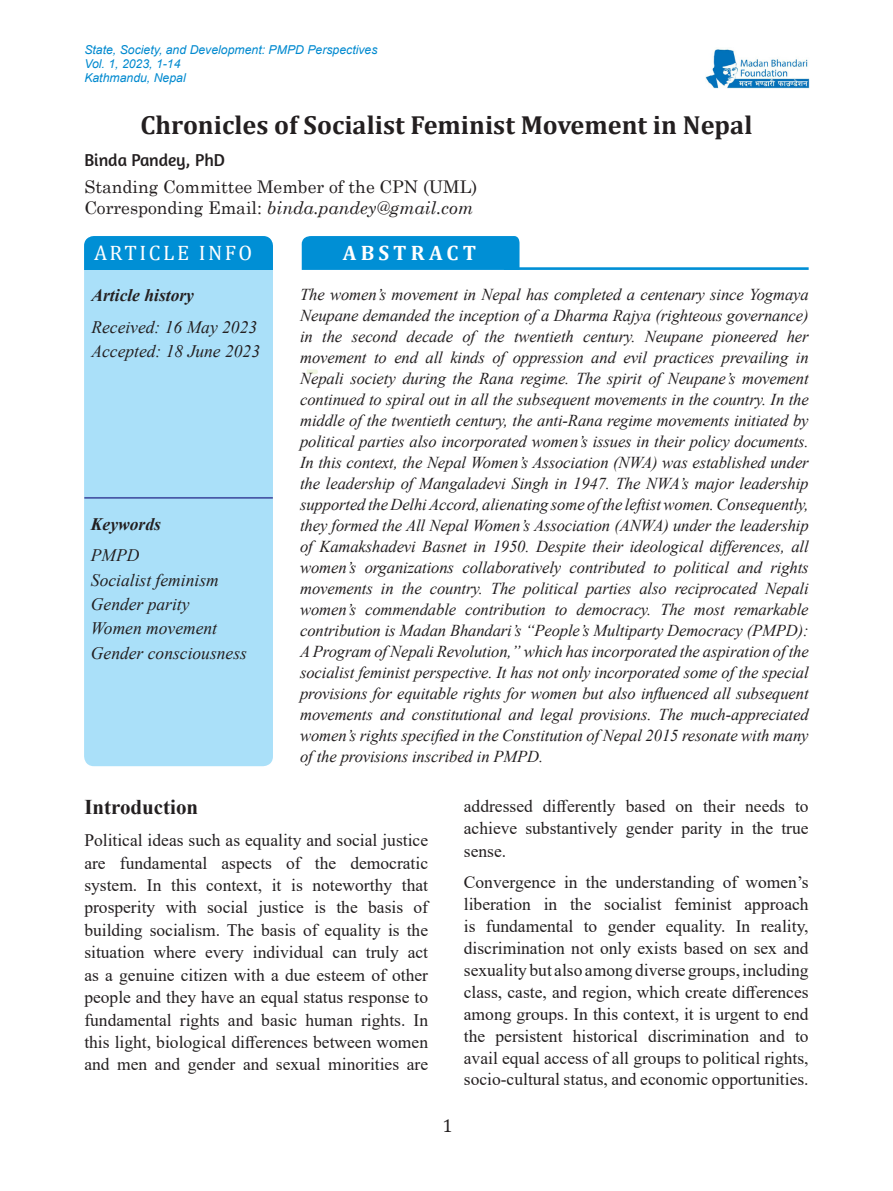
<style>
.page{position:relative;width:893px;height:1191px;background:#fff}
.page>*{position:absolute;margin:0;border:0;box-sizing:border-box;transform-origin:0 0}
.head{font:700 26.25px "Cambria";color:#231f20}
.t1{font:700 21px "Times New Roman";color:#231f20}
.info{font:21px "Cambria";letter-spacing:.12em;color:#fff}
.info-2{font:700 21px "Cambria";letter-spacing:.2em;color:#fff}
.t2{font:18.38px "Cambria";color:#231f20}
.T{font:17.5px/22.4px "Times New Roman";color:#231f20;text-align:justify}
.abstract{font:italic 17.5px "Times New Roman";color:#231f20}
.degignation{font:italic 17.5px "Century Schoolbook";color:#231f20}
.degignation-2{font:17.5px "Century Schoolbook";color:#231f20}
.abstract-2{font:italic 700 17.5px "Times New Roman";color:#231f20}
.head-2{font:17.5px "Amaranth";color:#231f20}
.T-2{font:italic 16.62px/21px "Times New Roman";letter-spacing:-.01em;color:#231f20;text-align:justify}
.t3{font:italic 12.25px/14px "Arial";color:#0089cf}
.s1{font-style:normal}
</style>
<div class="page">
<svg style="left:307px;top:369px;width:11px;height:5px"></svg>
<img style="left:705px;top:49px;width:105px;height:40px">
<div style="left:84px;top:236px;width:189px;height:530px;background:#aae0f9;border-radius:10px"></div>
<div style="left:84px;top:236px;width:189px;height:34px;background:#008fd5"></div>
<hr style="left:84px;top:497px;width:189px;height:2px;background:#4959a7">
<hr style="left:504px;top:267px;width:305px;height:3px;background:#008fd5">
<div style="left:301px;top:236px;width:218px;height:34px;background:#008fd5"></div>
<p class="t3" style="left:84px;top:43px;width:295px">State, Society, and Development: PMPD Perspectives<br>Vol. 1, 2023, 1-14<br>Kathmandu, Nepal</p>
<p class="head" style="left:141px;top:106px;width:613px">Chronicles of Socialist Feminist Movement in Nepal</p>
<p class="head-2" style="left:84px;top:150px;width:142px">Binda Pandey, PhD</p>
<p class="degignation-2" style="left:84px;top:172px;width:394px">Standing Committee Member of the CPN (UML)</p>
<p class="degignation" style="left:84px;top:194px;width:390px"><span class="s1">Corresponding Email:</span> binda.pandey@gmail.com</p>
<p class="info" style="left:94px;top:241px;width:160px">ARTICLE INFO</p>
<p class="info-2" style="left:343px;top:238px;width:135px">ABSTRACT</p>
<p class="T-2" style="left:300px;top:283px;width:510px">The women’s movement in Nepal has completed a centenary since Yogmaya Neupane demanded the inception of a Dharma Rajya (righteous governance) in the second decade of the twentieth century. Neupane pioneered her movement to end all kinds of oppression and evil practices prevailing in Nepali society during the Rana regime. The spirit of Neupane’s movement continued to spiral out in all the subsequent movements in the country. In the middle of the twentieth century, the anti-Rana regime movements initiated by political parties also incorporated women’s issues in their policy documents.<br>In this context, the Nepal Women’s Association (NWA) was established under the leadership of Mangaladevi Singh in 1947. The NWA’s major leadership supported the Delhi Accord, alienating some of the leftist women. Consequently, they formed the All Nepal Women’s Association (ANWA) under the leadership of Kamakshadevi Basnet in 1950. Despite their ideological differences, all women’s organizations collaboratively contributed to political and rights movements in the country. The political parties also reciprocated Nepali women’s commendable contribution to democracy. The most remarkable contribution is Madan Bhandari’s “People’s Multiparty Democracy (PMPD):<br>A Program of Nepali Revolution,” which has incorporated the aspiration of the socialist feminist perspective. It has not only incorporated some of the special provisions for equitable rights for women but also influenced all subsequent movements and constitutional and legal provisions. The much-appreciated women’s rights specified in the Constitution of Nepal 2015 resonate with many of the provisions inscribed in PMPD.</p>
<p class="abstract-2" style="left:91px;top:283px;width:104px">Article history</p>
<p class="abstract" style="left:91px;top:315px;width:167px">Received: 16 May 2023</p>
<p class="abstract" style="left:91px;top:339px;width:170px">Accepted: 18 June 2023</p>
<p class="abstract-2" style="left:91px;top:511px;width:72px">Keywords</p>
<p class="abstract" style="left:91px;top:543px;width:50px">PMPD</p>
<p class="abstract" style="left:91px;top:568px;width:129px">Socialist feminism</p>
<p class="abstract" style="left:91px;top:592px;width:100px">Gender parity</p>
<p class="abstract" style="left:91px;top:616px;width:128px">Women movement</p>
<p class="abstract" style="left:91px;top:641px;width:158px">Gender consciousness</p>
<p class="t1" style="left:84px;top:791px;width:115px">Introduction</p>
<p class="T" style="left:84px;top:828px;width:345px">Political ideas such as equality and social justice are fundamental aspects of the democratic system. In this context, it is noteworthy that prosperity with social justice is the basis of building socialism. The basis of equality is the situation where every individual can truly act as a genuine citizen with a due esteem of other people and they have an equal status response to fundamental rights and basic human rights. In this light, biological differences between women and men and gender and sexual minorities are</p>
<p class="t2" style="left:442px;top:1115px;width:12px">1</p>
<p class="T" style="left:464px;top:794px;width:346px">addressed differently based on their needs to achieve substantively gender parity in the true sense.</p>
<p class="T" style="left:464px;top:871px;width:346px;line-height:21.9px">Convergence in the understanding of women’s liberation in the socialist feminist approach is fundamental to gender equality. In reality, discrimination not only exists based on sex and sexuality but also among diverse groups, including class, caste, and region, which create differences among groups. In this context, it is urgent to end the persistent historical discrimination and to avail equal access of all groups to political rights, socio-cultural status, and economic opportunities.</p>
</div>
